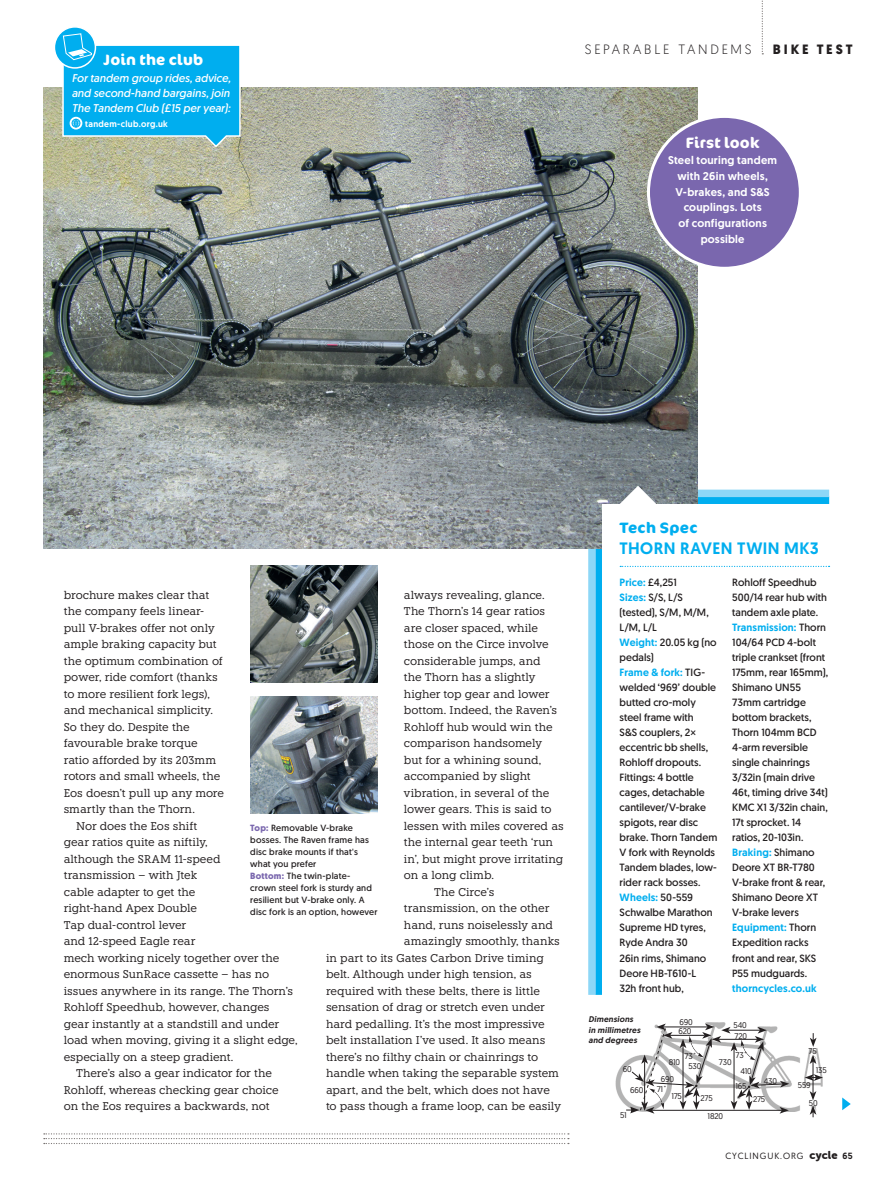
<style>
.page{position:relative;width:893px;height:1191px;background:#fff}
.page>*{position:absolute;margin:0;border:0;box-sizing:border-box;transform-origin:0 0}
.CTC_GREAT_RIDES_INFO{font:500 16.5px "Geomanist";letter-spacing:.025em;color:#00aeef}
.t1{font:700 15px "Cocon Pro";letter-spacing:.015em;color:#fff}
.CTC_GREAT_RIDES_INFO-2{font:700 15px "Cocon Pro";letter-spacing:.02em;color:#00aeef}
.t2{font:300 13.5px "Geomanist";letter-spacing:.205em;color:#231f20}
.t3{font:700 13.5px "Geomanist";letter-spacing:.215em;color:#231f20}
.CTC_GREAT_RIDES_BOXO{font:11.25px/16.5px "Knile";letter-spacing:-.01em;color:#231f20}
.t4{font:500 11.25px/15.8px "Geomanist";letter-spacing:.02em;color:#fff;text-align:center}
.t5{font:italic 11.25px/15px "Geomanist";letter-spacing:.005em;color:#fff;text-align:justify}
.CTC_GREAT_RIDES_INFO-3{font:10.5px/15px "Geomanist";letter-spacing:.005em;color:#231f20}
.CTC_GREAT_RIDES_INFO-4{font:500 10.5px "Geomanist";letter-spacing:.015em;color:#00aeef}
.CTC_GREAT_RIDES_BOXO-2{font:9px/12px "Geomanist";letter-spacing:.02em;color:#231f20}
.t6{font:9px "Geomanist";letter-spacing:.1em;color:#231f20}
.t7{font:500 9px "Geomanist";letter-spacing:.035em;color:#fff}
.t8{font:8.25px "Geomanist";letter-spacing:-.02em;color:#231f20}
.t9{font:italic 500 8.25px/10.5px "Geomanist";letter-spacing:.025em;color:#231f20}
.s1{font-weight:700;color:#7a67ae}
.s2{font-weight:400;color:#231f20}
.s3{font-weight:500;color:#00aeef}
.s4{font-family:"Museo Sans Rounded 900";font-size:11.25px}
.s5{font-weight:500}
</style>
<div class="page">
<div style="left:595px;top:540px;width:8px;height:455px;background:#00aeef"></div>
<div style="left:588px;top:540px;width:8px;height:455px;background:#8dd7f7"></div>
<svg style="left:698px;top:497px;width:131px;height:7px"></svg>
<div style="left:676px;top:489px;width:153px;height:8px;background:#8dd7f7"></div>
<img style="left:43px;top:87px;width:655px;height:461px">
<svg style="left:44px;top:1133px;width:525px;height:11px"></svg>
<img style="left:250px;top:696px;width:128px;height:118px">
<img style="left:250px;top:565px;width:128px;height:118px">
<div style="left:648px;top:116px;width:152px;height:152px;background:#7a67ae;border-radius:50%"></div>
<div style="left:647px;top:115px;width:155px;height:155px;border:3px solid #fff;border-radius:50%"></div>
<svg style="left:617px;top:486px;width:42px;height:18px"></svg>
<div style="left:603px;top:504px;width:256px;height:671px;background:#fff"></div>
<svg style="left:620px;top:566px;width:210px;height:1px"></svg>
<img style="left:615px;top:1022px;width:208px;height:89px">
<svg style="left:805px;top:1074px;width:18px;height:7px"></svg>
<hr style="left:813px;top:1061px;width:1px;height:32px;background:#231f20">
<svg style="left:810px;top:1054px;width:6px;height:10px"></svg>
<svg style="left:810px;top:1091px;width:6px;height:26px"></svg>
<svg style="left:810px;top:1033px;width:7px;height:14px"></svg>
<svg style="left:626px;top:1023px;width:163px;height:90px"></svg>
<svg style="left:762px;top:0;width:1px;height:54px"></svg>
<svg style="left:54px;top:27px;width:41px;height:41px"></svg>
<div style="left:54px;top:26px;width:42px;height:43px;border:2px solid #fff;border-radius:50%"></div>
<svg style="left:62px;top:33px;width:179px;height:115px;background:#33b9e9"></svg>
<svg style="left:842px;top:1097px;width:9px;height:13px"></svg>
<p class="t1" style="left:104px;top:49px;width:101px">Join the club</p>
<p class="t5" style="left:72px;top:70px;width:161px">For tandem group rides, advice, and second-hand bargains, join The Tandem Club (£15 per year):</p>
<p class="t7" style="left:85px;top:118px;width:84px">tandem-club.org.uk</p>
<p class="t2" style="left:585px;top:41px;width:168px">SEPARABLE TANDEMS</p>
<p class="t3" style="left:773px;top:40px;width:81px">BIKE TEST</p>
<p class="t1" style="left:686px;top:133px;width:75px">First look</p>
<p class="t4" style="left:668px;top:152px;width:110px">Steel touring tandem with 26in wheels,<br>V-brakes, and S&amp;S couplings. Lots<br>of configurations possible</p>
<p class="CTC_GREAT_RIDES_BOXO" style="left:64px;top:586px;width:162px">brochure makes clear that the company feels linear&shy;pull V-brakes offer not only ample braking capacity but the optimum combination of power, ride comfort (thanks to more resilient fork legs), and mechanical simplicity.<br>So they do. Despite the favourable brake torque ratio afforded by its 203mm rotors and small wheels, the<br>Eos doesn’t pull up any more smartly than the Thorn.</p>
<p class="CTC_GREAT_RIDES_BOXO" style="left:64px;top:817px;width:235px;text-indent:12px">Nor does the Eos shift<br>gear ratios quite as niftily,<br>although the SRAM 11-speed<br>transmission – with Jtek<br>cable adapter to get the<br>right-hand Apex Double<br>Tap dual-control lever<br>and 12-speed Eagle rear<br>mech working nicely together over the enormous SunRace cassette – has no issues anywhere in its range. The Thorn’s<br>Rohloff Speedhub, however, changes<br>gear instantly at a standstill and under load when moving, giving it a slight edge, especially on a steep gradient.</p>
<p class="CTC_GREAT_RIDES_BOXO" style="left:64px;top:1065px;width:216px;text-indent:12px">There’s also a gear indicator for the<br>Rohloff, whereas checking gear choice on the Eos requires a backwards, not</p>
<p class="CTC_GREAT_RIDES_BOXO" style="left:404px;top:586px;width:161px">always revealing, glance.<br>The Thorn’s 14 gear ratios are closer spaced, while those on the Circe involve considerable jumps, and<br>the Thorn has a slightly higher top gear and lower bottom. Indeed, the Raven’s<br>Rohloff hub would win the comparison handsomely<br>but for a whining sound, accompanied by slight vibration, in several of the lower gears. This is said to lessen with miles covered as the internal gear teeth ‘run in’, but might prove irritating on a long climb.</p>
<p class="CTC_GREAT_RIDES_BOXO" style="left:434px;top:883px;width:62px">The Circe’s</p>
<p class="CTC_GREAT_RIDES_BOXO" style="left:404px;top:900px;width:147px">transmission, on the other</p>
<p class="CTC_GREAT_RIDES_BOXO" style="left:404px;top:916px;width:150px">hand, runs noiselessly and</p>
<p class="CTC_GREAT_RIDES_BOXO" style="left:404px;top:933px;width:157px">amazingly smoothly, thanks</p>
<p class="CTC_GREAT_RIDES_BOXO" style="left:326px;top:949px;width:219px">in part to its Gates Carbon Drive timing</p>
<p class="CTC_GREAT_RIDES_BOXO" style="left:326px;top:966px;width:207px">belt. Although under high tension, as</p>
<p class="CTC_GREAT_RIDES_BOXO" style="left:326px;top:982px;width:215px">required with these belts, there is little</p>
<p class="CTC_GREAT_RIDES_BOXO" style="left:326px;top:999px;width:220px">sensation of drag or stretch even under</p>
<p class="CTC_GREAT_RIDES_BOXO" style="left:326px;top:1015px;width:220px">hard pedalling. It’s the most impressive</p>
<p class="CTC_GREAT_RIDES_BOXO" style="left:326px;top:1032px;width:221px">belt installation I’ve used. It also means</p>
<p class="CTC_GREAT_RIDES_BOXO" style="left:326px;top:1048px;width:214px">there’s no filthy chain or chainrings to</p>
<p class="CTC_GREAT_RIDES_BOXO" style="left:326px;top:1065px;width:235px">handle when taking the separable system</p>
<p class="CTC_GREAT_RIDES_BOXO" style="left:326px;top:1081px;width:225px">apart, and the belt, which does not have</p>
<p class="CTC_GREAT_RIDES_BOXO" style="left:326px;top:1098px;width:236px">to pass though a frame loop, can be easily</p>
<p class="CTC_GREAT_RIDES_BOXO-2" style="left:250px;top:821px;width:120px"><span class="s1">Top:</span> Removable V-brake bosses. The Raven frame has disc brake mounts if that's what you prefer</p>
<p class="CTC_GREAT_RIDES_BOXO-2" style="left:250px;top:869px;width:129px"><span class="s1">Bottom:</span> The twin-plate&shy;crown steel fork is sturdy and resilient but V-brake only. A disc fork is an option, however</p>
<p class="CTC_GREAT_RIDES_INFO-2" style="left:620px;top:517px;width:79px">Tech Spec</p>
<p class="CTC_GREAT_RIDES_INFO" style="left:620px;top:537px;width:201px">THORN RAVEN TWIN MK3</p>
<p class="CTC_GREAT_RIDES_INFO-4" style="left:620px;top:576px;width:59px">Price: <span class="s2">£4,251</span></p>
<p class="CTC_GREAT_RIDES_INFO-3" style="left:620px;top:590px;width:91px"><span class="s3">Sizes:</span> S/S, L/S (tested), S/M, M/M,<br>L/M, L/L</p>
<p class="CTC_GREAT_RIDES_INFO-3" style="left:620px;top:635px;width:98px"><span class="s3">Weight:</span> 20.05 kg (no pedals)</p>
<p class="CTC_GREAT_RIDES_INFO-3" style="left:620px;top:665px;width:99px"><span class="s3">Frame &amp; fork:</span> TIG&shy;welded ‘969’ double butted cro-moly steel frame with<br>S&amp;S couplers, 2× eccentric bb shells,<br>Rohloff dropouts.<br>Fittings: 4 bottle cages, detachable cantilever/V-brake spigots, rear disc brake. Thorn Tandem<br>V fork with Reynolds<br>Tandem blades, low&shy;rider rack bosses.</p>
<p class="CTC_GREAT_RIDES_INFO-3" style="left:620px;top:890px;width:94px"><span class="s3">Wheels:</span> 50-559<br>Schwalbe Marathon<br>Supreme HD tyres,<br>Ryde Andra 30<br>26in rims, Shimano<br>Deore HB-T610-L<br>32h front hub,</p>
<p class="CTC_GREAT_RIDES_INFO-3" style="left:732px;top:575px;width:96px">Rohloff Speedhub<br>500/14 rear hub with tandem axle plate.</p>
<p class="CTC_GREAT_RIDES_INFO-3" style="left:732px;top:620px;width:98px"><span class="s3">Transmission:</span> Thorn<br>104/64 PCD 4-bolt triple crankset (front<br>175mm, rear 165mm),<br>Shimano UN55<br>73mm cartridge bottom brackets,<br>Thorn 104mm BCD<br>4-arm reversible single chainrings<br>3/32in (main drive<br>46t, timing drive 34t)<br>KMC X1 3/32in chain,<br>17t sprocket. 14 ratios, 20-103in.</p>
<p class="CTC_GREAT_RIDES_INFO-3" style="left:732px;top:845px;width:95px"><span class="s3">Braking:</span> Shimano<br>Deore XT BR-T780<br>V-brake front &amp; rear,<br>Shimano Deore XT<br>V-brake levers</p>
<p class="CTC_GREAT_RIDES_INFO-3" style="left:732px;top:920px;width:86px"><span class="s3">Equipment:</span> Thorn<br>Expedition racks front and rear, SKS<br>P55 mudguards.</p>
<p class="CTC_GREAT_RIDES_INFO-4" style="left:732px;top:981px;width:86px">thorncycles.co.uk</p>
<p class="t9" style="left:588px;top:1014px;width:53px">Dimensions in millimetres and degrees</p>
<p class="t8" style="left:623px;top:1064px;width:10px">60</p>
<p class="t8" style="left:620px;top:1109px;width:8px">51</p>
<p class="t8" style="left:630px;top:1084px;width:15px">660</p>
<p class="t8" style="left:680px;top:1016px;width:15px">690</p>
<p class="t8" style="left:688px;top:1060px;width:14px">530</p>
<p class="t8" style="left:733px;top:1019px;width:15px">540</p>
<p class="t8" style="left:678px;top:1026px;width:15px">620</p>
<p class="t8" style="left:669px;top:1057px;width:13px">810</p>
<p class="t8" style="left:719px;top:1057px;width:14px">730</p>
<p class="t8" style="left:734px;top:1030px;width:14px">720</p>
<p class="t8" style="left:736px;top:1050px;width:13px">73˚</p>
<p class="t8" style="left:685px;top:1050px;width:13px">73˚</p>
<p class="t8" style="left:740px;top:1065px;width:13px">410</p>
<p class="t8" style="left:661px;top:1074px;width:15px">690</p>
<p class="t8" style="left:657px;top:1084px;width:11px">71˚</p>
<p class="t8" style="left:671px;top:1090px;width:12px">175</p>
<p class="t8" style="left:700px;top:1092px;width:14px">275</p>
<p class="t8" style="left:735px;top:1080px;width:13px">165</p>
<p class="t8" style="left:764px;top:1075px;width:15px">430</p>
<p class="t8" style="left:753px;top:1094px;width:14px">275</p>
<p class="t8" style="left:708px;top:1110px;width:17px">1820</p>
<p class="t8" style="left:808px;top:1045px;width:10px">75</p>
<p class="t8" style="left:816px;top:1064px;width:12px">135</p>
<p class="t8" style="left:798px;top:1079px;width:14px">559</p>
<p class="t8" style="left:809px;top:1098px;width:10px">50</p>
<p class="t6" style="left:725px;top:1150px;width:129px">CYCLINGUK.ORG <span class="s4">cycle</span> <span class="s5">65</span></p>
</div>
